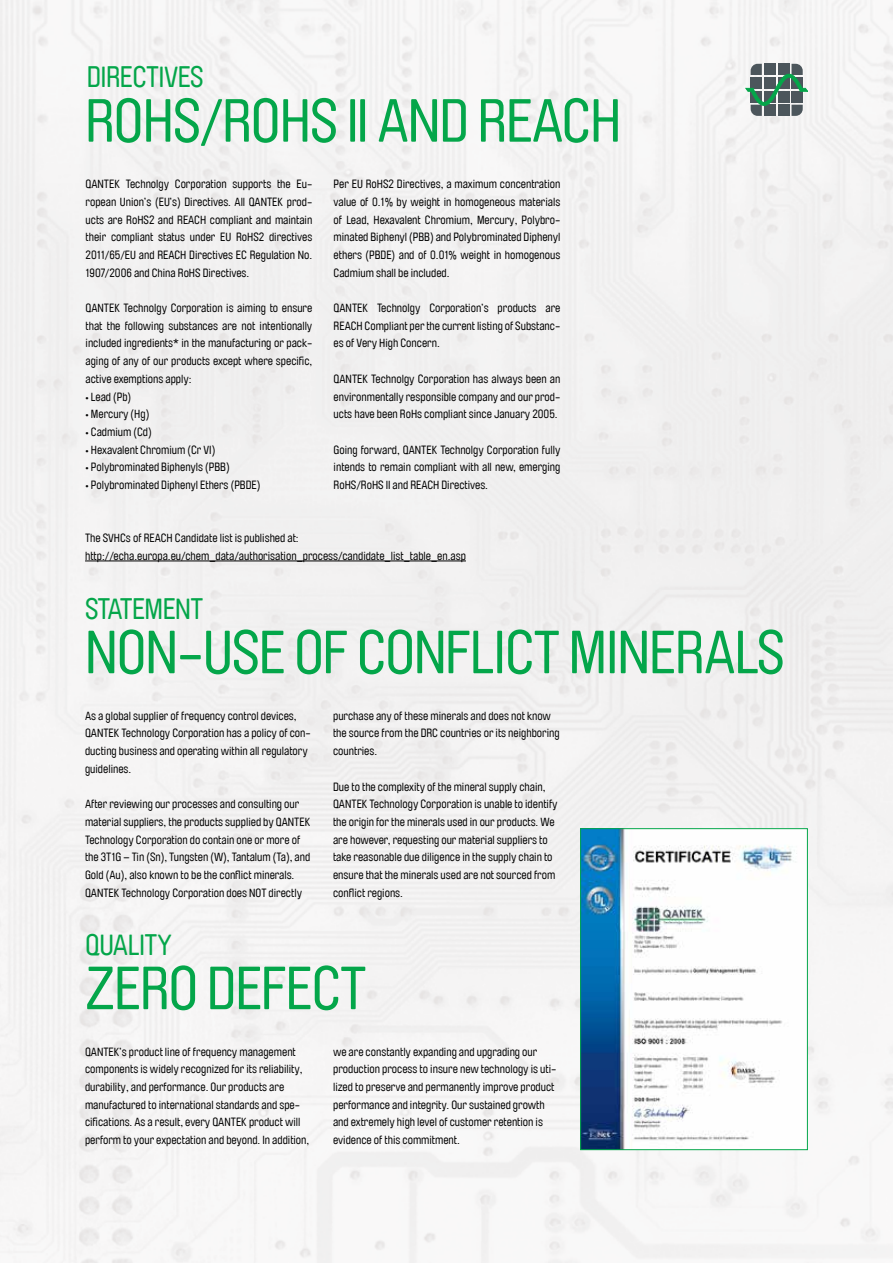
<style>
.page{position:relative;width:893px;height:1263px;background:#f3f2f2}
.page>*{position:absolute;margin:0;border:0;box-sizing:border-box;transform-origin:0 0}
.t1{font:60px "Brauer Neue";letter-spacing:-.02em;color:#04a64a}
.t2{font:28.95px "Brauer Neue";letter-spacing:-.02em;color:#04a64a}
.t3{font:11.7px/17.7px "Brauer Neue";color:#000}
.s1{font-size:10.5px}
</style>
<div class="page">
<svg style="left:746px;top:64px;width:62px;height:52px"></svg>
<hr style="left:85px;top:561px;width:381px;height:1px;background:#000">
<img style="left:582px;top:830px;width:224px;height:318px">
<div style="left:580px;top:828px;width:228px;height:322px;border:1px solid #04a64a"></div>
<h2 class="t2" style="left:87px;top:61px;width:119px">DIRECTIVES</h2>
<h1 class="t1" style="left:85px;top:87px;width:538px">ROHS/ROHS II AND REACH</h1>
<p class="t3" style="left:86px;top:175px;width:228px;text-align:justify">QANTEK Technolgy Corporation supports the Eu&shy;ropean Union’s (EU’s) Directives. All QANTEK prod&shy;ucts are RoHS2 and REACH compliant and maintain their compliant status under EU RoHS2 directives 2011/65/EU and REACH Directives EC Regulation No.<br>1907/2006 and China RoHS Directives.</p>
<p class="t3" style="left:86px;top:299px;width:228px;text-align:justify">QANTEK Technolgy Corporation is aiming to ensure that the following substances are not intentionally included ingredients* in the manufacturing or pack&shy;aging of any of our products except where specific, active exemptions apply:</p>
<p class="t3" style="left:86px;top:388px;width:47px"><span class="s1">•</span> Lead (Pb)</p>
<p class="t3" style="left:86px;top:405px;width:65px"><span class="s1">•</span> Mercury (Hg)</p>
<p class="t3" style="left:86px;top:423px;width:68px"><span class="s1">•</span> Cadmium (Cd)</p>
<p class="t3" style="left:86px;top:441px;width:131px"><span class="s1">•</span> Hexavalent Chromium (Cr VI)</p>
<p class="t3" style="left:86px;top:459px;width:146px"><span class="s1">•</span> Polybrominated Biphenyls (PBB)</p>
<p class="t3" style="left:86px;top:476px;width:176px"><span class="s1">•</span> Polybrominated Diphenyl Ethers (PBDE)</p>
<p class="t3" style="left:334px;top:175px;width:228px;text-align:justify">Per EU RoHS2 Directives, a maximum concentration value of 0.1% by weight in homogeneous materials of Lead, Hexavalent Chromium, Mercury, Polybro&shy;minated Biphenyl (PBB) and Polybrominated Diphenyl ethers (PBDE) and of 0.01% weight in homogenous Cadmium shall be included.</p>
<p class="t3" style="left:334px;top:299px;width:228px;text-align:justify">QANTEK Technolgy Corporation’s products are REACH Compliant per the current listing of Substanc&shy;es of Very High Concern.</p>
<p class="t3" style="left:334px;top:370px;width:228px;text-align:justify">QANTEK Technolgy Corporation has always been an environmentally responsible company and our prod&shy;ucts have been RoHs compliant since January 2005.</p>
<p class="t3" style="left:334px;top:441px;width:228px;text-align:justify">Going forward, QANTEK Technolgy Corporation fully intends to remain compliant with all new, emerging RoHS/RoHS II and REACH Directives.</p>
<p class="t3" style="left:85px;top:529px;width:382px">The SVHCs of REACH Candidate list is published at: http://echa.europa.eu/chem_data/authorisation_process/candidate_list_table_en.asp</p>
<h2 class="t2" style="left:85px;top:592px;width:120px">STATEMENT</h2>
<h1 class="t1" style="left:85px;top:618px;width:701px">NON-USE OF CONFLICT MINERALS</h1>
<p class="t3" style="left:85px;top:707px;width:227px">As a global supplier of frequency control devices, QANTEK Technology Corporation has a policy of con&shy;ducting business and operating within all regulatory guidelines.</p>
<p class="t3" style="left:85px;top:795px;width:227px">After reviewing our processes and consulting our material suppliers, the products supplied by QANTEK Technology Corporation do contain one or more of the 3T1G – Tin (Sn), Tungsten (W), Tantalum (Ta), and Gold (Au), also known to be the conflict minerals.<br>QANTEK Technology Corporation does NOT directly</p>
<p class="t3" style="left:333px;top:707px;width:228px">purchase any of these minerals and does not know the source from the DRC countries or its neighboring countries.</p>
<p class="t3" style="left:333px;top:778px;width:226px">Due to the complexity of the mineral supply chain, QANTEK Technology Corporation is unable to identify the origin for the minerals used in our products. We are however, requesting our material suppliers to take reasonable due diligence in the supply chain to ensure that the minerals used are not sourced from conflict regions.</p>
<h2 class="t2" style="left:85px;top:928px;width:89px">QUALITY</h2>
<h1 class="t1" style="left:85px;top:954px;width:283px">ZERO DEFECT</h1>
<p class="t3" style="left:85px;top:1043px;width:226px">QANTEK’s product line of frequency management components is widely recognized for its reliability, durability, and performance. Our products are manufactured to international standards and spe&shy;cifications. As a result, every QANTEK product will perform to your expectation and beyond. In addition,</p>
<p class="t3" style="left:333px;top:1043px;width:225px">we are constantly expanding and upgrading our production process to insure new technology is uti&shy;lized to preserve and permanently improve product performance and integrity. Our sustained growth and extremely high level of customer retention is evidence of this commitment.</p>
</div>
